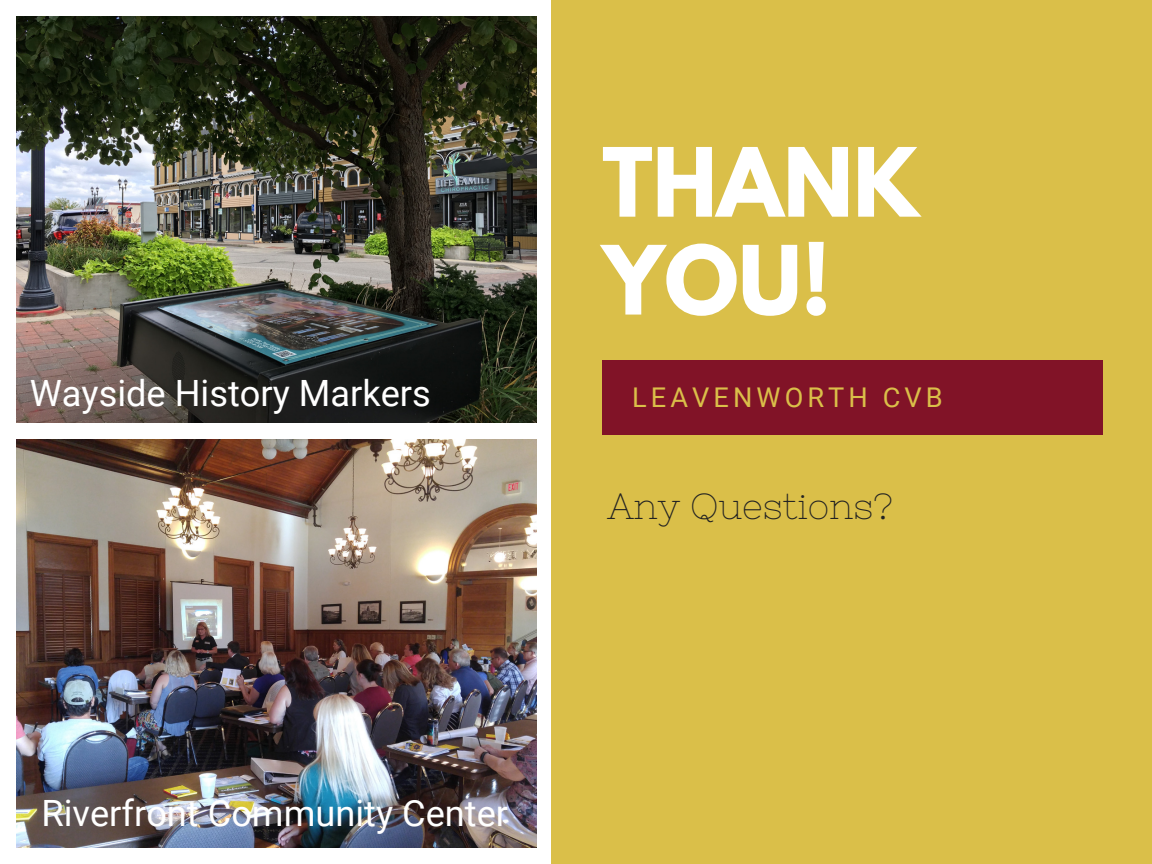
<style>
.page{position:relative;width:1152px;height:864px;background:#fff}
.page>*{position:absolute;margin:0;border:0;box-sizing:border-box;transform-origin:0 0}
.t1{font:700 84.45px/97.8px "League Spartan";color:#fff}
.t2{font:36.3px "Roboto";color:#fff}
.t3{font:36.3px "Nixie One";color:#222}
.t4{font:27.15px "Roboto";letter-spacing:.15em;color:#dabf49}
</style>
<div class="page">
<div style="left:551px;top:0;width:601px;height:864px;background:#dabf49"></div>
<div style="left:602px;top:361px;width:501px;height:73px;background:#811327"></div>
<img style="left:17px;top:17px;width:520px;height:406px">
<img style="left:17px;top:440px;width:520px;height:407px">
<h1 class="t1" style="left:602px;top:145px;width:319px">THANK<br>YOU!</h1>
<p class="t2" style="left:30px;top:372px;width:403px">Wayside History Markers</p>
<p class="t4" style="left:632px;top:382px;width:312px">LEAVENWORTH CVB</p>
<p class="t3" style="left:607px;top:485px;width:287px">Any Questions?</p>
<p class="t2" style="left:41px;top:793px;width:468px">Riverfront Community Center</p>
</div>
